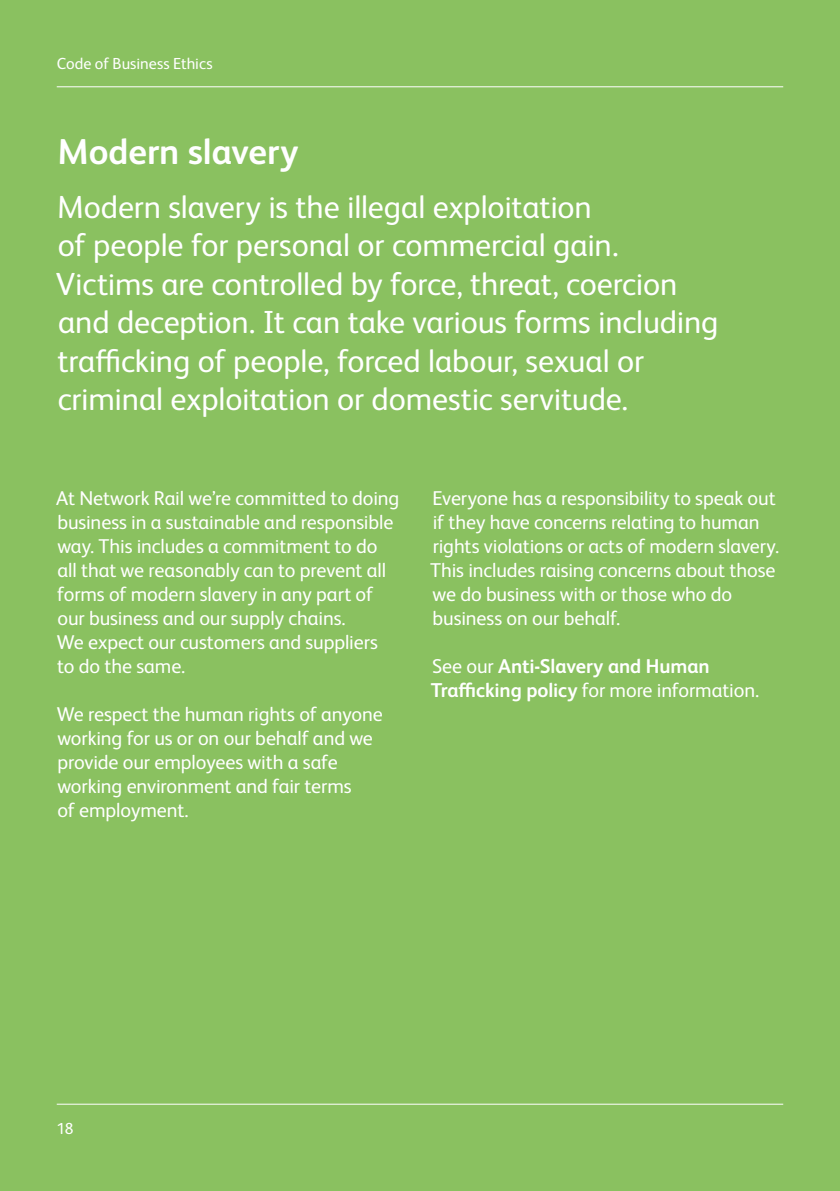
<style>
.page{position:relative;width:840px;height:1191px;background:#fff}
.page>*{position:absolute;margin:0;border:0;box-sizing:border-box;transform-origin:0 0}
.t1{font:700 36px "Network Rail Sans";letter-spacing:-.005em;color:#fff}
.t2{font:32px/38.4px "Network Rail Sans";letter-spacing:-.005em;color:#fff}
.t3{font:20px/24px "Network Rail Sans";letter-spacing:-.005em;color:#fff}
.t4{font:700 20px/24px "Network Rail Sans";letter-spacing:-.005em;color:#fff}
.t5{font:16px "Network Rail Sans";letter-spacing:.005em;color:#fff}
.s1{font-weight:400}
</style>
<div class="page">
<div style="left:0;top:0;width:839px;height:1191px;background:#8ac160"></div>
<hr style="left:57px;top:86px;width:725px;height:1px;background:#fff">
<hr style="left:57px;top:1103px;width:725px;height:1px;background:#fff">
<p class="t5" style="left:57px;top:53px;width:157px">Code of Business Ethics</p>
<h1 class="t1" style="left:57px;top:127px;width:242px">Modern slavery</h1>
<p class="t2" style="left:56px;top:186px;width:663px">Modern slavery is the illegal exploitation<br>of people for personal or commercial gain.<br>Victims are controlled by force, threat, coercion and deception. It can take various forms including trafficking of people, forced labour, sexual or criminal exploitation or domestic servitude.</p>
<p class="t3" style="left:56px;top:485px;width:344px">At Network Rail we’re committed to doing business in a sustainable and responsible way. This includes a commitment to do all that we reasonably can to prevent all forms of modern slavery in any part of our business and our supply chains.<br>We expect our customers and suppliers to do the same.</p>
<p class="t3" style="left:57px;top:701px;width:327px">We respect the human rights of anyone working for us or on our behalf and we provide our employees with a safe working environment and fair terms<br>of employment.</p>
<p class="t3" style="left:430px;top:485px;width:350px">Everyone has a responsibility to speak out if they have concerns relating to human rights violations or acts of modern slavery.<br>This includes raising concerns about those we do business with or those who do business on our behalf.</p>
<p class="t4" style="left:430px;top:653px;width:330px"><span class="s1">See our</span> Anti-Slavery and Human<br>Trafficking policy <span class="s1">for more information.</span></p>
<p class="t5" style="left:57px;top:1118px;width:18px">18</p>
</div>
